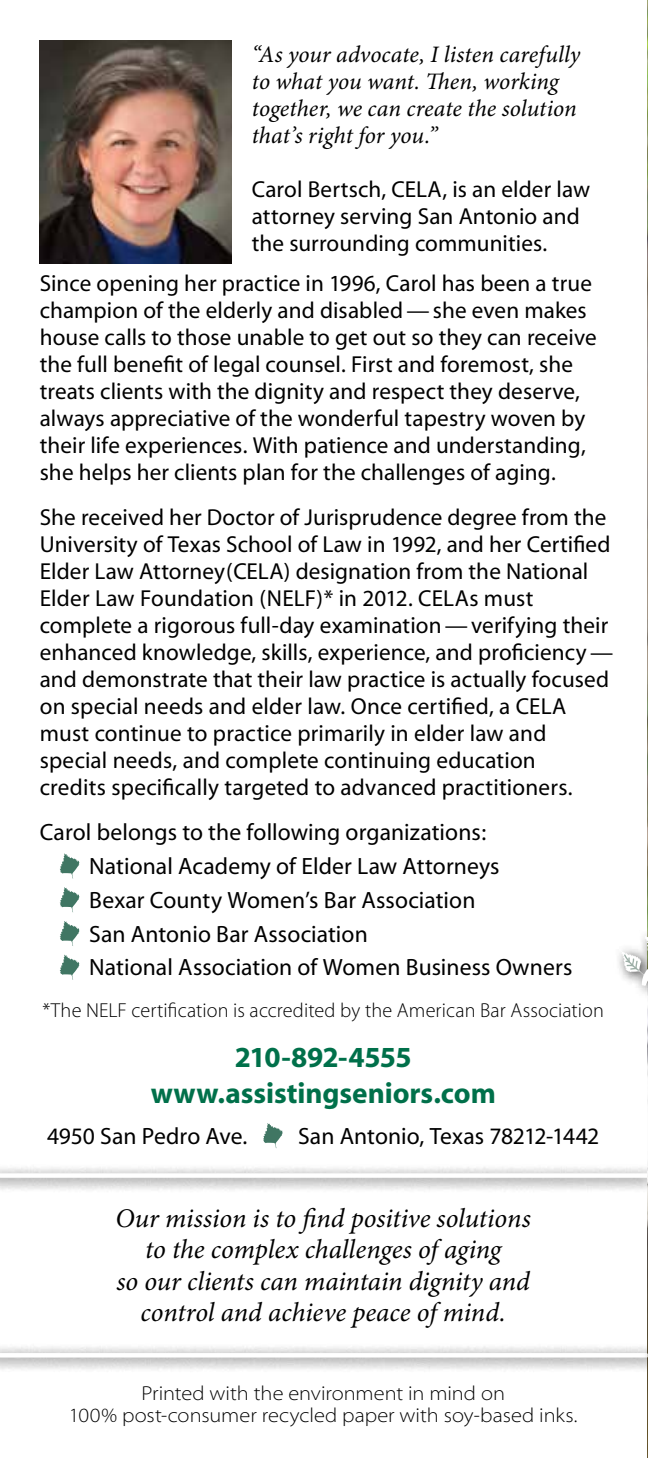
<style>
.page{position:relative;width:648px;height:1458px;background:#fff}
.page>*{position:absolute;margin:0;border:0;box-sizing:border-box;transform-origin:0 0}
.t1{font:29.25px/36px "Myriad MM 700 600";letter-spacing:-.005em;color:#00704a;text-align:center}
.t2{font:italic 27px/31.5px "Minion Pro";letter-spacing:-.005em;color:#000;text-align:center}
.t3{font:23.62px/33.8px "Myriad MM 400 600";letter-spacing:.005em;color:#000}
.t4{font:italic 23.62px/27px "Minion Pro";color:#000}
.t5{font:23.18px/27px "Myriad MM 400 600";letter-spacing:.005em;color:#000}
.t6{font:20.25px/22.5px "Myriad MM 215 700";color:#000;text-align:center}
.t7{font:20.25px "Myriad MM 215 600";letter-spacing:-.02em;color:#000}
</style>
<div class="page">
<div style="left:0;top:1344px;width:648px;height:29px;background:#000;opacity:.75"></div>
<div style="left:0;top:1353px;width:647px;height:5px;background:#fff"></div>
<div style="left:0;top:1164px;width:648px;height:29px;background:#000;opacity:.75"></div>
<div style="left:0;top:1173px;width:647px;height:5px;background:#fff"></div>
<img style="left:647px;top:0;width:1px;height:891px">
<hr style="left:647px;top:1173px;width:1px;height:285px;background:#5a481c">
<svg style="left:60px;top:853px;width:19px;height:26px"></svg>
<svg style="left:60px;top:887px;width:19px;height:25px"></svg>
<svg style="left:60px;top:921px;width:19px;height:25px"></svg>
<svg style="left:60px;top:955px;width:19px;height:25px"></svg>
<div style="left:613px;top:891px;width:35px;height:482px;background:#000;opacity:.8"></div>
<svg style="left:621px;top:898px;width:27px;height:461px"></svg>
<img style="left:40px;top:40px;width:192px;height:224px">
<svg style="left:263px;top:1123px;width:20px;height:25px"></svg>
<p class="t4" style="left:252px;top:42px;width:330px">“As your advocate, I listen carefully to what you want. Then, working together, we can create the solution that’s right for you.”</p>
<p class="t5" style="left:252px;top:177px;width:340px">Carol Bertsch, CELA, is an elder law attorney serving San Antonio and the surrounding communities.</p>
<p class="t5" style="left:40px;top:271px;width:558px">Since opening her practice in 1996, Carol has been a true champion of the elderly and disabled—she even makes house calls to those unable to get out so they can receive the full benefit of legal counsel. First and foremost, she treats clients with the dignity and respect they deserve, always appreciative of the wonderful tapestry woven by their life experiences. With patience and understanding, she helps her clients plan for the challenges of aging.</p>
<p class="t5" style="left:40px;top:505px;width:575px">She received her Doctor of Jurisprudence degree from the University of Texas School of Law in 1992, and her Certified Elder Law Attorney(CELA) designation from the National Elder Law Foundation (NELF)* in 2012. CELAs must complete a rigorous full-day examination—verifying their enhanced knowledge, skills, experience, and proficiency— and demonstrate that their law practice is actually focused on special needs and elder law. Once certified, a CELA must continue to practice primarily in elder law and special needs, and complete continuing education<br>credits specifically targeted to advanced practitioners.</p>
<p class="t3" style="left:89px;top:817px;width:485px;text-indent:-50px">Carol belongs to the following organizations:<br>National Academy of Elder Law Attorneys<br>Bexar County Women’s Bar Association<br>San Antonio Bar Association<br>National Association of Women Business Owners</p>
<p class="t7" style="left:42px;top:1000px;width:564px">*The NELF certification is accredited by the American Bar Association</p>
<p class="t1" style="left:151px;top:1041px;width:347px">210-892-4555 www.assistingseniors.com</p>
<p class="t3" style="left:47px;top:1120px;width:202px">4950 San Pedro Ave.</p>
<p class="t3" style="left:298px;top:1120px;width:303px">San Antonio, Texas 78212-1442</p>
<p class="t2" style="left:116px;top:1204px;width:417px">Our mission is to find positive solutions to the complex challenges of aging<br>so our clients can maintain dignity and control and achieve peace of mind.</p>
<p class="t6" style="left:69px;top:1383px;width:510px">Printed with the environment in mind on<br>100% post-consumer recycled paper with soy-based inks.</p>
</div>
